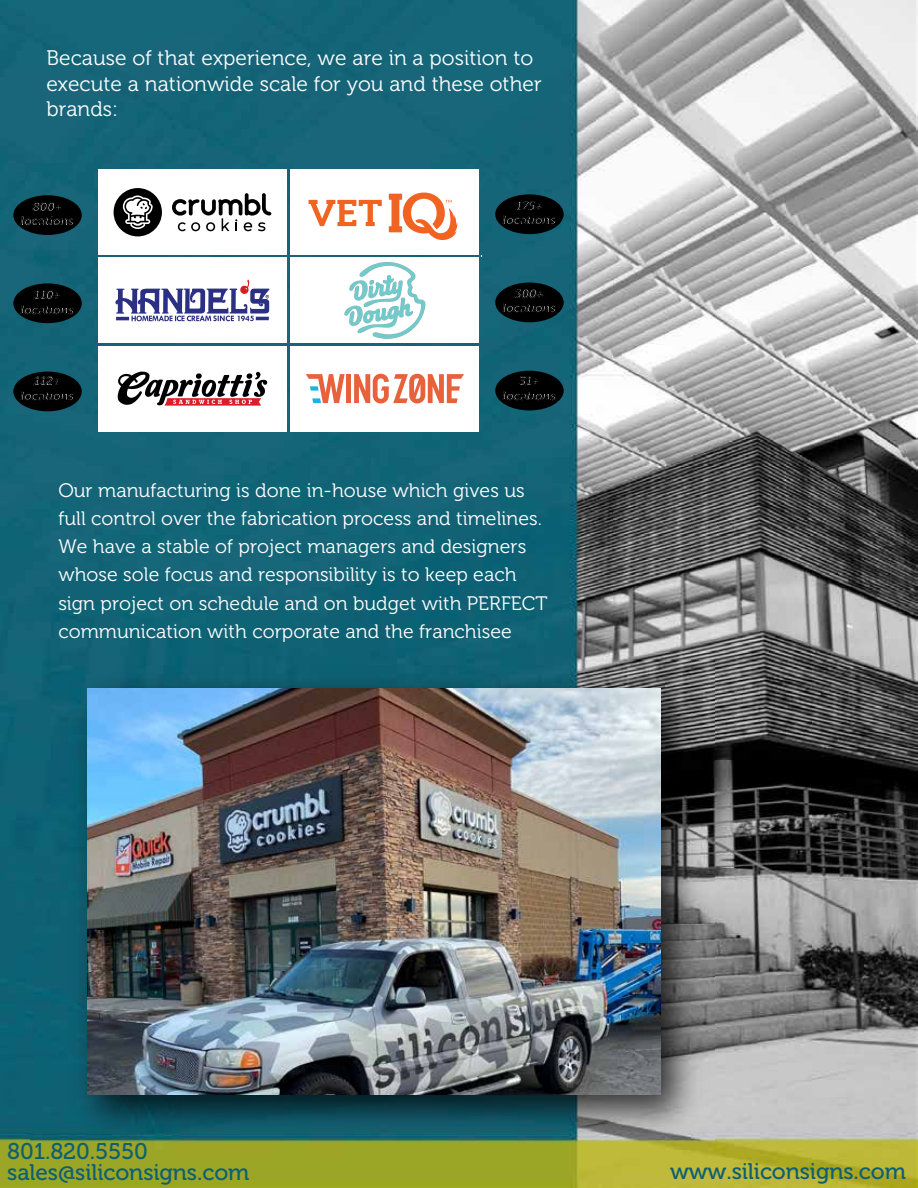
<style>
.page{position:relative;width:918px;height:1188px;background:#fff}
.page>*{position:absolute;margin:0;border:0;box-sizing:border-box;transform-origin:0 0}
.t1{font:22.65px/21.1px "Museo 500";letter-spacing:-.005em;color:#0e5f73}
.t2{font:21px/25.2px "Museo 300";letter-spacing:.005em;color:#fff}
.t3{font:19.5px/28.2px "Museo 300";letter-spacing:.005em;color:#fff}
.t4{font:italic 12px/14.4px "Museo 700";letter-spacing:.005em;color:#fff;text-align:center}
</style>
<div class="page">
<img style="left:0;top:0;width:918px;height:1188px">
<div style="left:13px;top:195px;width:69px;height:40px;background:#000;border-radius:50%"></div>
<div style="left:13px;top:283px;width:69px;height:40px;background:#000;border-radius:50%"></div>
<div style="left:13px;top:372px;width:69px;height:39px;background:#000;border-radius:50%"></div>
<div style="left:98px;top:170px;width:189px;height:85px;background:#fff"></div>
<div style="left:291px;top:170px;width:188px;height:85px;background:#fff"></div>
<div style="left:98px;top:258px;width:189px;height:85px;background:#fff"></div>
<div style="left:291px;top:258px;width:188px;height:85px;background:#fff"></div>
<div style="left:98px;top:346px;width:189px;height:85px;background:#fff"></div>
<div style="left:291px;top:346px;width:188px;height:85px;background:#fff"></div>
<svg style="left:172px;top:193px;width:99px;height:38px"></svg>
<div style="left:114px;top:188px;width:48px;height:48px;background:#000;border-radius:50%"></div>
<svg style="left:123px;top:196px;width:30px;height:33px"></svg>
<svg style="left:308px;top:200px;width:74px;height:26px"></svg>
<svg style="left:389px;top:193px;width:68px;height:47px"></svg>
<svg style="left:115px;top:280px;width:155px;height:41px"></svg>
<div style="left:346px;top:374px;width:5px;height:29px;background:#e7613d"></div>
<svg style="left:354px;top:374px;width:110px;height:29px"></svg>
<svg style="left:306px;top:374px;width:39px;height:29px"></svg>
<svg style="left:344px;top:262px;width:82px;height:77px"></svg>
<div style="left:495px;top:194px;width:69px;height:40px;background:#000;border-radius:50%"></div>
<div style="left:495px;top:371px;width:69px;height:39px;background:#000;border-radius:50%"></div>
<div style="left:495px;top:283px;width:69px;height:39px;background:#000;border-radius:50%"></div>
<img style="left:30px;top:661px;width:684px;height:489px">
<img style="left:88px;top:689px;width:572px;height:405px">
<svg style="left:118px;top:371px;width:149px;height:35px"></svg>
<p class="t2" style="left:46px;top:46px;width:497px">Because of that experience, we are in a position to execute a nationwide scale for you and these other brands:</p>
<p class="t4" style="left:21px;top:200px;width:55px">800+ locations</p>
<p class="t4" style="left:503px;top:198px;width:55px">175+ locations</p>
<p class="t4" style="left:21px;top:288px;width:55px">110+ locations</p>
<p class="t4" style="left:503px;top:286px;width:55px">300+ locations</p>
<p class="t4" style="left:21px;top:374px;width:55px">112+ locations</p>
<p class="t4" style="left:503px;top:374px;width:55px">31+ locations</p>
<p class="t3" style="left:58px;top:476px;width:491px">Our manufacturing is done in-house which gives us full control over the fabrication process and timelines.<br>We have a stable of project managers and designers whose sole focus and responsibility is to keep each sign project on schedule and on budget with PERFECT communication with corporate and the franchisee</p>
<p class="t1" style="left:7px;top:1141px;width:244px">801.820.5550 sales@siliconsigns.com</p>
<p class="t1" style="left:670px;top:1161px;width:237px">www.siliconsigns.com</p>
</div>
